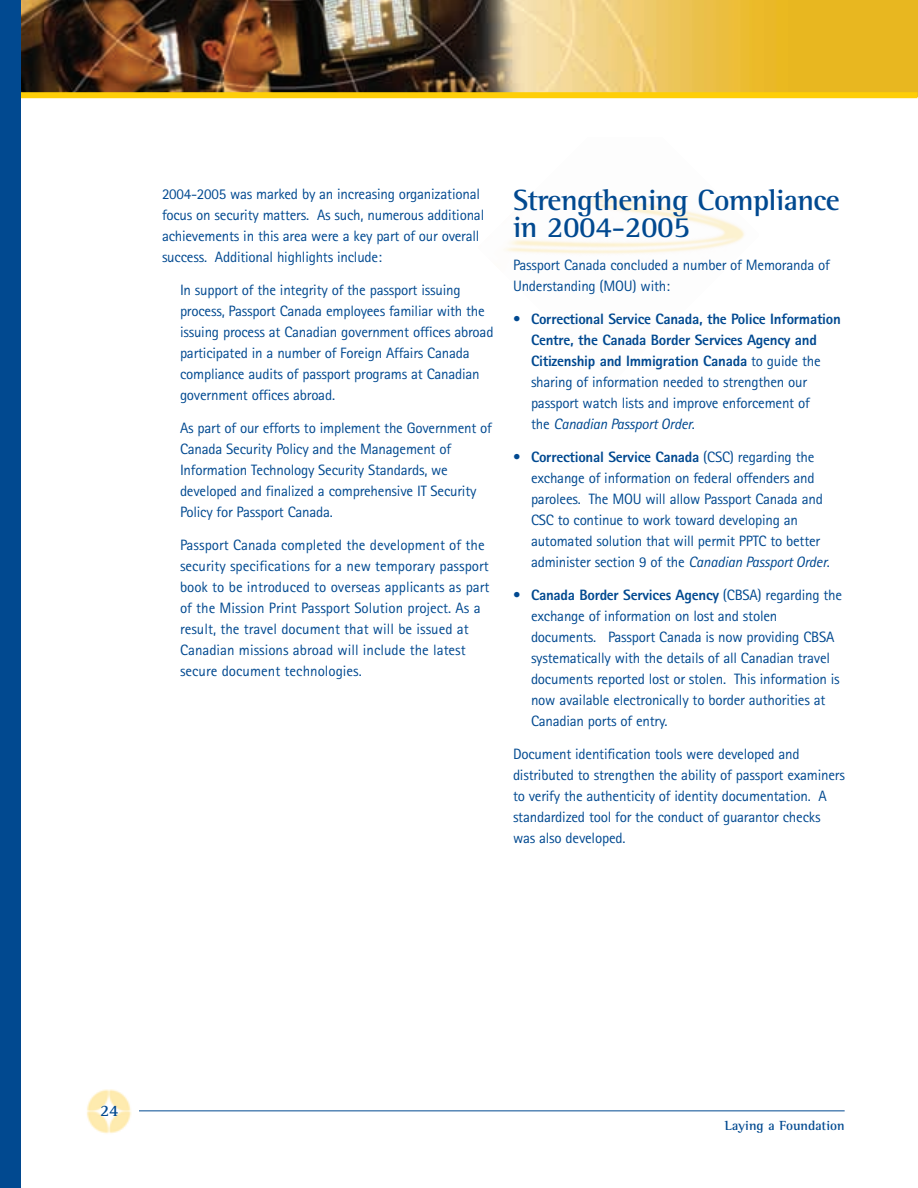
<style>
.page{position:relative;width:918px;height:1188px;background:#fff}
.page>*{position:absolute;margin:0;border:0;box-sizing:border-box;transform-origin:0 0}
.t1{font:700 30px/27px "Rotis Semi Serif";letter-spacing:-.015em;color:#014990}
.t2{font:700 16.5px "Rotis Serif";color:#014990}
.t3{font:15px/21px "Rotis Sans Serif";letter-spacing:-.015em;color:#014990}
.t4{font:800 15px/21px "Rotis Sans Serif";letter-spacing:-.015em;color:#014990}
.t5{font:700 13.5px "Rotis Semi Serif";color:#014990}
.s1{font-weight:400}
.s2{font-weight:400;font-style:italic}
.s3{font-weight:800}
.s4{font-style:italic}
</style>
<div class="page">
<img style="left:504px;top:198px;width:240px;height:56px">
<hr style="left:134px;top:1110px;width:711px;height:1px;background:#014990">
<img style="left:87px;top:1089px;width:51px;height:45px">
<img style="left:20px;top:0;width:897px;height:92px">
<div style="left:20px;top:92px;width:898px;height:6px;background:#fece08"></div>
<div style="left:0;top:0;width:20px;height:1188px;background:#014990"></div>
<p class="t3" style="left:162px;top:185px;width:324px">2004-2005 was marked by an increasing organizational focus on security matters. As such, numerous additional achievements in this area were a key part of our overall success. Additional highlights include:</p>
<p class="t3" style="left:180px;top:281px;width:315px">In support of the integrity of the passport issuing process, Passport Canada employees familiar with the issuing process at Canadian government offices abroad participated in a number of Foreign Affairs Canada compliance audits of passport programs at Canadian government offices abroad.</p>
<p class="t3" style="left:180px;top:419px;width:313px">As part of our efforts to implement the Government of Canada Security Policy and the Management of Information Technology Security Standards, we developed and finalized a comprehensive IT Security Policy for Passport Canada.</p>
<p class="t3" style="left:180px;top:536px;width:311px">Passport Canada completed the development of the security specifications for a new temporary passport book to be introduced to overseas applicants as part of the Mission Print Passport Solution project. As a result, the travel document that will be issued at Canadian missions abroad will include the latest secure document technologies.</p>
<h1 class="t1" style="left:513px;top:189px;width:328px">Strengthening Compliance in 2004-2005</h1>
<p class="t3" style="left:513px;top:256px;width:318px">Passport Canada concluded a number of Memoranda of<br>Understanding (MOU) with:</p>
<p class="t4" style="left:531px;top:310px;width:311px;text-indent:-18px"><span class="s1">•</span> Correctional Service Canada, the Police Information Centre, the Canada Border Services Agency and Citizenship and Immigration Canada <span class="s1">to guide the sharing of information needed to strengthen our passport watch lists and improve enforcement of<br>the</span> <span class="s2">Canadian Passport Order</span><span class="s1">.</span></p>
<p class="t3" style="left:531px;top:448px;width:300px;text-indent:-18px">• <span class="s3">Correctional Service Canada</span> (CSC) regarding the exchange of information on federal offenders and parolees. The MOU will allow Passport Canada and CSC to continue to work toward developing an automated solution that will permit PPTC to better administer section 9 of the <span class="s4">Canadian Passport Order</span>.</p>
<p class="t3" style="left:531px;top:586px;width:313px;text-indent:-18px">• <span class="s3">Canada Border Services Agency</span> (CBSA) regarding the exchange of information on lost and stolen documents. Passport Canada is now providing CBSA systematically with the details of all Canadian travel documents reported lost or stolen. This information is now available electronically to border authorities at Canadian ports of entry.</p>
<p class="t3" style="left:513px;top:745px;width:334px">Document identification tools were developed and distributed to strengthen the ability of passport examiners to verify the authenticity of identity documentation. A standardized tool for the conduct of guarantor checks was also developed.</p>
<p class="t2" style="left:100px;top:1105px;width:20px">24</p>
<p class="t5" style="left:725px;top:1121px;width:121px">Laying a Foundation</p>
</div>
